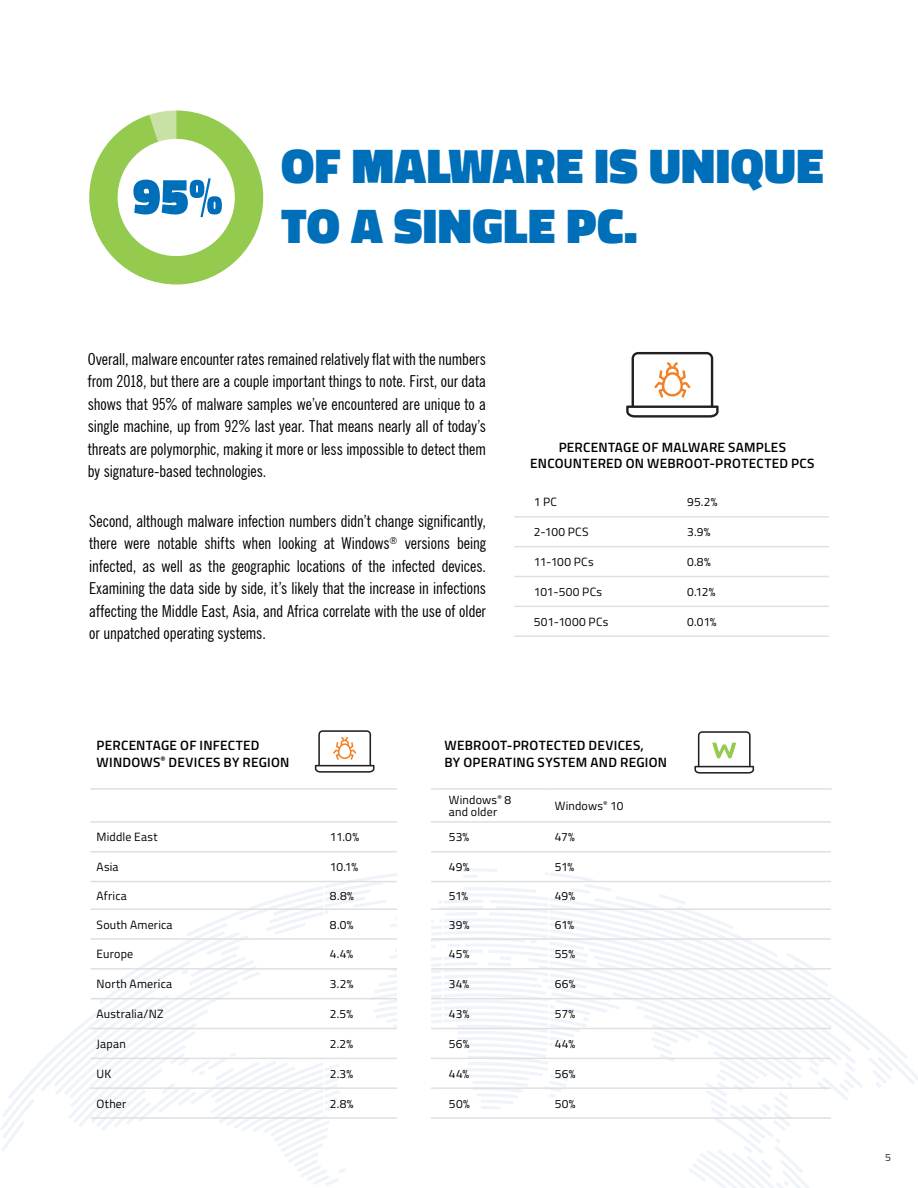
<style>
.page{position:relative;width:918px;height:1188px;background:#fff}
.page>*{position:absolute;margin:0;border:0;box-sizing:border-box;transform-origin:0 0}
.t1{font:900 51px "Titillium";color:#006fba}
.t2{font:900 49.5px/60px "Titillium";letter-spacing:.01em;color:#006fba}
.t3{font:condensed 16.5px/22.5px "News Gothic BT";color:#000;text-align:justify}
.t4{font:600 13.5px/16.2px "Titillium";letter-spacing:.02em;color:#000}
.t5{font:12px/12px "Titillium";letter-spacing:.015em;color:#000}
.t6{font:10.5px "Titillium";color:#231f20}
</style>
<div class="page">
<hr style="left:0;top:81px;width:1px;height:219px;background:#006fba">
<svg style="left:89px;top:111px;width:174px;height:173px"></svg>
<div style="left:118px;top:139px;width:117px;height:117px;background:#fff;border-radius:50%"></div>
<hr style="left:514px;top:516px;width:120px;height:2px;background:#e0e0e3">
<hr style="left:634px;top:516px;width:195px;height:2px;background:#e0e0e3">
<hr style="left:514px;top:546px;width:120px;height:1px;background:#e0e0e3">
<hr style="left:634px;top:546px;width:195px;height:1px;background:#e0e0e3">
<hr style="left:514px;top:576px;width:120px;height:1px;background:#e0e0e3">
<hr style="left:634px;top:576px;width:195px;height:1px;background:#e0e0e3">
<hr style="left:514px;top:606px;width:120px;height:1px;background:#e0e0e3">
<hr style="left:634px;top:606px;width:195px;height:1px;background:#e0e0e3">
<hr style="left:514px;top:635px;width:120px;height:2px;background:#e0e0e3">
<hr style="left:634px;top:635px;width:195px;height:2px;background:#e0e0e3">
<hr style="left:91px;top:788px;width:233px;height:2px;background:#e0e0e3">
<hr style="left:324px;top:788px;width:114px;height:2px;background:#e0e0e3">
<hr style="left:443px;top:788px;width:106px;height:2px;background:#e0e0e3">
<hr style="left:549px;top:788px;width:283px;height:2px;background:#e0e0e3">
<hr style="left:91px;top:821px;width:233px;height:2px;background:#e0e0e3">
<hr style="left:324px;top:821px;width:114px;height:2px;background:#e0e0e3">
<hr style="left:443px;top:821px;width:106px;height:2px;background:#e0e0e3">
<hr style="left:549px;top:821px;width:282px;height:2px;background:#e0e0e3">
<hr style="left:91px;top:851px;width:233px;height:1px;background:#e0e0e3">
<hr style="left:324px;top:851px;width:114px;height:1px;background:#e0e0e3">
<hr style="left:443px;top:851px;width:106px;height:1px;background:#e0e0e3">
<hr style="left:549px;top:851px;width:282px;height:1px;background:#e0e0e3">
<svg style="left:0;top:869px;width:893px;height:319px"></svg>
<hr style="left:443px;top:1117px;width:106px;height:2px;background:#e0e0e3">
<hr style="left:549px;top:1117px;width:282px;height:2px;background:#e0e0e3">
<svg style="left:626px;top:352px;width:93px;height:66px"></svg>
<svg style="left:315px;top:730px;width:60px;height:43px"></svg>
<div style="left:397px;top:758px;width:34px;height:395px;background:#fff"></div>
<svg style="left:694px;top:731px;width:60px;height:43px"></svg>
<h1 class="t1" style="left:133px;top:159px;width:92px">95%</h1>
<h2 class="t2" style="left:281px;top:136px;width:544px">OF MALWARE IS UNIQUE<br>TO A SINGLE PC.</h2>
<p class="t3" style="left:88px;top:347px;width:400px">Overall, malware encounter rates remained relatively flat with the numbers from 2018, but there are a couple important things to note. First, our data shows that 95% of malware samples we’ve encountered are unique to a single machine, up from 92% last year. That means nearly all of today’s threats are polymorphic, making it more or less impossible to detect them by signature-based technologies.</p>
<p class="t3" style="left:89px;top:509px;width:398px">Second, although malware infection numbers didn’t change significantly, there were notable shifts when looking at Windows<sup>®</sup> versions being infected, as well as the geographic locations of the infected devices.<br>Examining the data side by side, it’s likely that the increase in infections affecting the Middle East, Asia, and Africa correlate with the use of older or unpatched operating systems.</p>
<p class="t4" style="left:530px;top:439px;width:286px;text-align:center">PERCENTAGE OF MALWARE SAMPLES<br>ENCOUNTERED ON WEBROOT-PROTECTED PCS</p>
<p class="t5" style="left:534px;top:496px;width:25px">1 PC</p>
<p class="t5" style="left:687px;top:496px;width:32px">95.2%</p>
<p class="t5" style="left:534px;top:525px;width:56px">2-100 PCS</p>
<p class="t5" style="left:687px;top:525px;width:25px">3.9%</p>
<p class="t5" style="left:534px;top:555px;width:61px">11-100 PCs</p>
<p class="t5" style="left:687px;top:555px;width:25px">0.8%</p>
<p class="t5" style="left:534px;top:585px;width:70px">101-500 PCs</p>
<p class="t5" style="left:687px;top:585px;width:30px">0.12%</p>
<p class="t5" style="left:534px;top:615px;width:76px">501-1000 PCs</p>
<p class="t5" style="left:687px;top:615px;width:31px">0.01%</p>
<p class="t4" style="left:97px;top:737px;width:194px">PERCENTAGE OF INFECTED<br>WINDOWS<sup>®</sup> DEVICES BY REGION</p>
<p class="t4" style="left:445px;top:737px;width:224px">WEBROOT-PROTECTED DEVICES,<br>BY OPERATING SYSTEM AND REGION</p>
<p class="t5" style="left:449px;top:793px;width:64px">Windows<sup>®</sup> 8 and older</p>
<p class="t5" style="left:555px;top:799px;width:70px">Windows<sup>®</sup> 10</p>
<p class="t5" style="left:97px;top:831px;width:63px">Middle East</p>
<p class="t5" style="left:330px;top:831px;width:31px">11.0%</p>
<p class="t5" style="left:449px;top:831px;width:22px">53%</p>
<p class="t5" style="left:555px;top:831px;width:21px">47%</p>
<p class="t5" style="left:97px;top:860px;width:24px">Asia</p>
<p class="t5" style="left:330px;top:860px;width:30px">10.1%</p>
<p class="t5" style="left:449px;top:860px;width:22px">49%</p>
<p class="t5" style="left:555px;top:860px;width:21px">51%</p>
<p class="t5" style="left:97px;top:889px;width:32px">Africa</p>
<p class="t5" style="left:330px;top:889px;width:25px">8.8%</p>
<p class="t5" style="left:449px;top:889px;width:21px">51%</p>
<p class="t5" style="left:555px;top:889px;width:22px">49%</p>
<p class="t5" style="left:97px;top:918px;width:78px">South America</p>
<p class="t5" style="left:330px;top:918px;width:25px">8.0%</p>
<p class="t5" style="left:449px;top:918px;width:22px">39%</p>
<p class="t5" style="left:555px;top:918px;width:21px">61%</p>
<p class="t5" style="left:97px;top:948px;width:38px">Europe</p>
<p class="t5" style="left:330px;top:948px;width:25px">4.4%</p>
<p class="t5" style="left:449px;top:948px;width:22px">45%</p>
<p class="t5" style="left:555px;top:948px;width:22px">55%</p>
<p class="t5" style="left:97px;top:978px;width:77px">North America</p>
<p class="t5" style="left:330px;top:978px;width:25px">3.2%</p>
<p class="t5" style="left:449px;top:978px;width:22px">34%</p>
<p class="t5" style="left:555px;top:978px;width:22px">66%</p>
<p class="t5" style="left:97px;top:1007px;width:68px">Australia/NZ</p>
<p class="t5" style="left:330px;top:1007px;width:25px">2.5%</p>
<p class="t5" style="left:449px;top:1007px;width:22px">43%</p>
<p class="t5" style="left:555px;top:1007px;width:22px">57%</p>
<p class="t5" style="left:97px;top:1037px;width:31px">Japan</p>
<p class="t5" style="left:330px;top:1037px;width:25px">2.2%</p>
<p class="t5" style="left:449px;top:1037px;width:22px">56%</p>
<p class="t5" style="left:555px;top:1037px;width:22px">44%</p>
<p class="t5" style="left:97px;top:1067px;width:16px">UK</p>
<p class="t5" style="left:330px;top:1067px;width:25px">2.3%</p>
<p class="t5" style="left:449px;top:1067px;width:22px">44%</p>
<p class="t5" style="left:555px;top:1067px;width:22px">56%</p>
<p class="t5" style="left:97px;top:1097px;width:31px">Other</p>
<p class="t5" style="left:330px;top:1097px;width:25px">2.8%</p>
<p class="t5" style="left:449px;top:1097px;width:22px">50%</p>
<p class="t5" style="left:555px;top:1097px;width:22px">50%</p>
<p class="t6" style="left:885px;top:1150px;width:7px">5</p>
</div>
